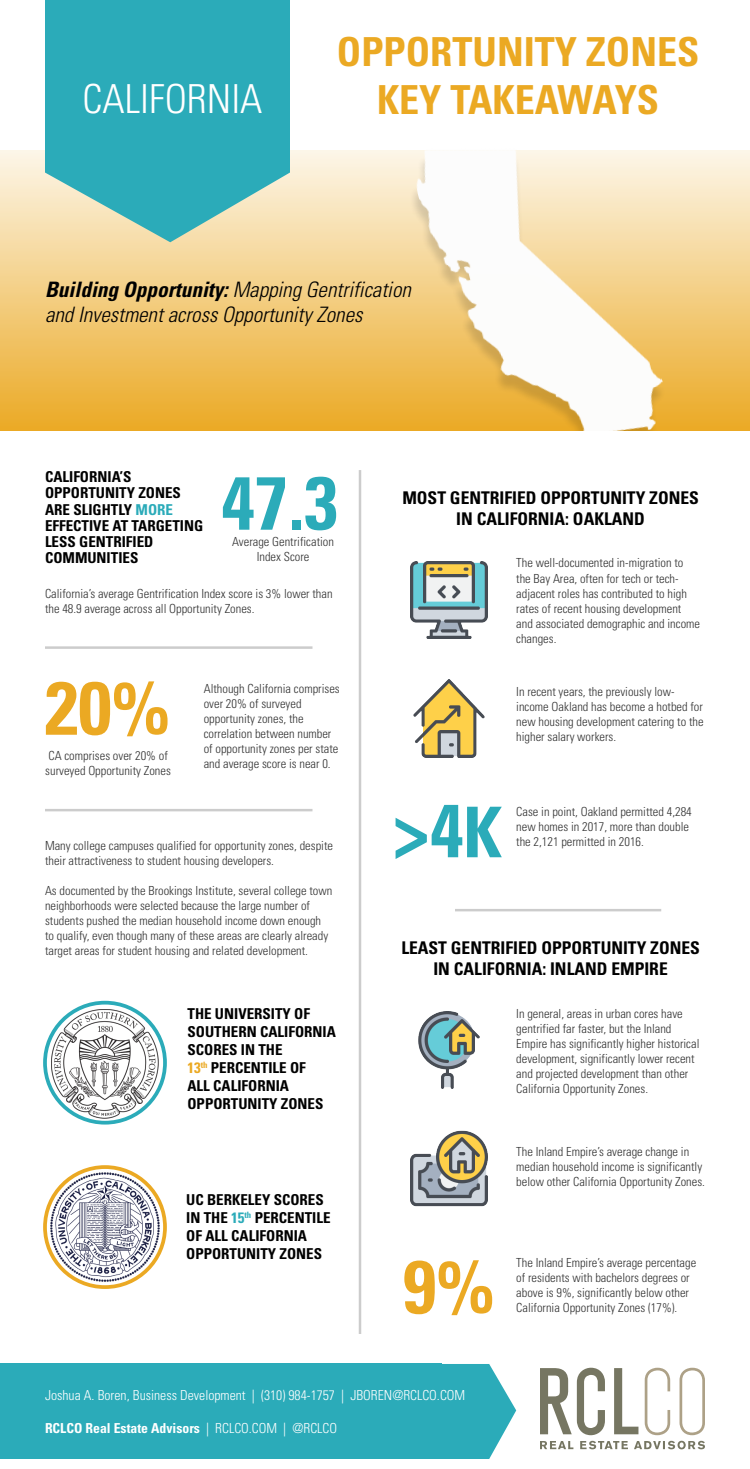
<style>
.page{position:relative;width:750px;height:1469px;background:#fff}
.page>*{position:absolute;margin:0;border:0;box-sizing:border-box;transform-origin:0 0}
.t1{font:700 condensed 75px "Univers";color:#2babb9}
.t2{font:700 condensed 75px "Univers";color:#eba923}
.t3{font:700 condensed 40px/48px "Univers";color:#eba923;text-align:center}
.t4{font:300 condensed 40px "Univers";color:#fff}
.t5{font:italic 300 condensed 21.25px/25.5px "Univers";color:#000}
.t6{font:700 condensed 17.5px/21px "Univers";color:#000;text-align:center}
.t7{font:700 condensed 15px/18px "Univers";color:#000}
.t8{font:300 condensed 13.75px "Univers";color:#fff}
.t9{font:700 condensed 13.75px "Univers";color:#fff}
.t10{font:300 condensed 12.5px/15px "Univers";color:#333}
.s1{font-weight:700}
.s2{color:#2babb9}
.s3{color:#eba923}
.s4{font-size:70px}
.s5{font-weight:300}
</style>
<div class="page">
<div style="left:0;top:150px;width:750px;height:281px;background:linear-gradient(to bottom,#fdf6e9,#eba925)"></div>
<div style="left:0;top:1364px;width:441px;height:95px;background:#2babb9"></div>
<svg style="left:540px;top:1441px;width:165px;height:8px"></svg>
<svg style="left:680px;top:1368px;width:25px;height:67px"></svg>
<svg style="left:645px;top:1368px;width:25px;height:67px"></svg>
<svg style="left:540px;top:1367px;width:65px;height:68px"></svg>
<svg style="left:614px;top:1368px;width:24px;height:66px"></svg>
<hr style="left:359px;top:470px;width:2px;height:864px;background:#ccc">
<hr style="left:455px;top:909px;width:206px;height:2px;background:#ccc">
<hr style="left:45px;top:646px;width:267px;height:3px;background:#ccc">
<svg style="left:45px;top:0;width:245px;height:242px;background:#48b3b9"></svg>
<img style="left:408px;top:150px;width:265px;height:281px">
<img style="left:410px;top:561px;width:78px;height:78px">
<img style="left:413px;top:679px;width:72px;height:78px">
<img style="left:418px;top:1011px;width:62px;height:78px">
<img style="left:410px;top:1130px;width:78px;height:77px">
<hr style="left:45px;top:809px;width:267px;height:2px;background:#ccc">
<svg style="left:441px;top:1364px;width:75px;height:95px"></svg>
<div style="left:43px;top:1165px;width:124px;height:124px;border:4px solid #eba923;border-radius:50%"></div>
<img style="left:46px;top:1168px;width:118px;height:118px">
<svg style="left:45px;top:1002px;width:120px;height:120px"></svg>
<div style="left:43px;top:1001px;width:124px;height:123px;border:4px solid #2babb9;border-radius:50%"></div>
<img style="left:52px;top:1009px;width:107px;height:110px">
<h2 class="t4" style="left:82px;top:75px;width:182px">CALIFORNIA</h2>
<h2 class="t3" style="left:337px;top:28px;width:364px">OPPORTUNITY ZONES<br>KEY TAKEAWAYS</h2>
<h3 class="t5" style="left:45px;top:277px;width:367px"><span class="s1">Building Opportunity:</span> Mapping Gentrification and Investment across Opportunity Zones</h3>
<p class="t7" style="left:45px;top:468px;width:160px;line-height:16.2px">CALIFORNIA’S<br>OPPORTUNITY ZONES<br>ARE SLIGHTLY <span class="s2">MORE<br></span>EFFECTIVE AT TARGETING<br>LESS GENTRIFIED<br>COMMUNITIES</p>
<h1 class="t1" style="left:221px;top:457px;width:118px">47.3</h1>
<p class="t10" style="left:232px;top:534px;width:103px;text-align:center">Average Gentrification<br>Index Score</p>
<p class="t10" style="left:45px;top:586px;width:289px">California’s average Gentrification Index score is 3% lower than the 48.9 average across all Opportunity Zones.</p>
<h1 class="t2" style="left:45px;top:662px;width:126px">20%</h1>
<p class="t10" style="left:45px;top:748px;width:127px">CA comprises over 20% of surveyed Opportunity Zones</p>
<p class="t10" style="left:204px;top:681px;width:138px">Although California comprises over 20% of surveyed opportunity zones, the correlation between number of opportunity zones per state and average score is near 0.</p>
<p class="t10" style="left:45px;top:838px;width:290px">Many college campuses qualified for opportunity zones, despite their attractiveness to student housing developers.</p>
<p class="t10" style="left:45px;top:883px;width:289px">As documented by the Brookings Institute, several college town neighborhoods were selected because the large number of students pushed the median household income down enough to qualify, even though many of these areas are clearly already target areas for student housing and related development.</p>
<p class="t7" style="left:188px;top:1004px;width:150px">THE UNIVERSITY OF<br>SOUTHERN CALIFORNIA<br>SCORES IN THE<br><span class="s3">13</span><sup>th</sup> PERCENTILE OF<br>ALL CALIFORNIA<br>OPPORTUNITY ZONES</p>
<p class="t7" style="left:186px;top:1190px;width:146px">UC BERKELEY SCORES<br>IN THE <span class="s2">15</span><sup>th</sup> PERCENTILE<br>OF ALL CALIFORNIA<br>OPPORTUNITY ZONES</p>
<h3 class="t6" style="left:402px;top:487px;width:298px">MOST GENTRIFIED OPPORTUNITY ZONES<br>IN CALIFORNIA: OAKLAND</h3>
<p class="t10" style="left:516px;top:556px;width:185px">The well-documented in-migration to the Bay Area, often for tech or tech&shy;adjacent roles has contributed to high rates of recent housing development and associated demographic and income changes.</p>
<p class="t10" style="left:516px;top:684px;width:189px">In recent years, the previously low&shy;income Oakland has become a hotbed for new housing development catering to the higher salary workers.</p>
<h1 class="t1" style="left:392px;top:784px;width:111px">&gt;4<span class="s4">K</span></h1>
<p class="t10" style="left:516px;top:804px;width:177px">Case in point, Oakland permitted 4,284 new homes in 2017, more than double the 2,121 permitted in 2016.</p>
<h3 class="t6" style="left:401px;top:937px;width:300px">LEAST GENTRIFIED OPPORTUNITY ZONES<br>IN CALIFORNIA: INLAND EMPIRE</h3>
<p class="t10" style="left:516px;top:1006px;width:185px">In general, areas in urban cores have gentrified far faster, but the Inland Empire has significantly higher historical development, significantly lower recent and projected development than other California Opportunity Zones.</p>
<p class="t10" style="left:516px;top:1144px;width:190px">The Inland Empire’s average change in median household income is significantly below other California Opportunity Zones.</p>
<h1 class="t2" style="left:403px;top:1241px;width:93px">9%</h1>
<p class="t10" style="left:516px;top:1255px;width:181px">The Inland Empire’s average percentage of residents with bachelors degrees or above is 9%, significantly below other California Opportunity Zones (17%).</p>
<p class="t8" style="left:45px;top:1387px;width:422px">Joshua A. Boren, Business Development | (310) 984-1757 | JBOREN@RCLCO.COM</p>
<p class="t9" style="left:45px;top:1420px;width:294px">RCLCO Real Estate Advisors <span class="s5">| RCLCO.COM | @RCLCO</span></p>
</div>
